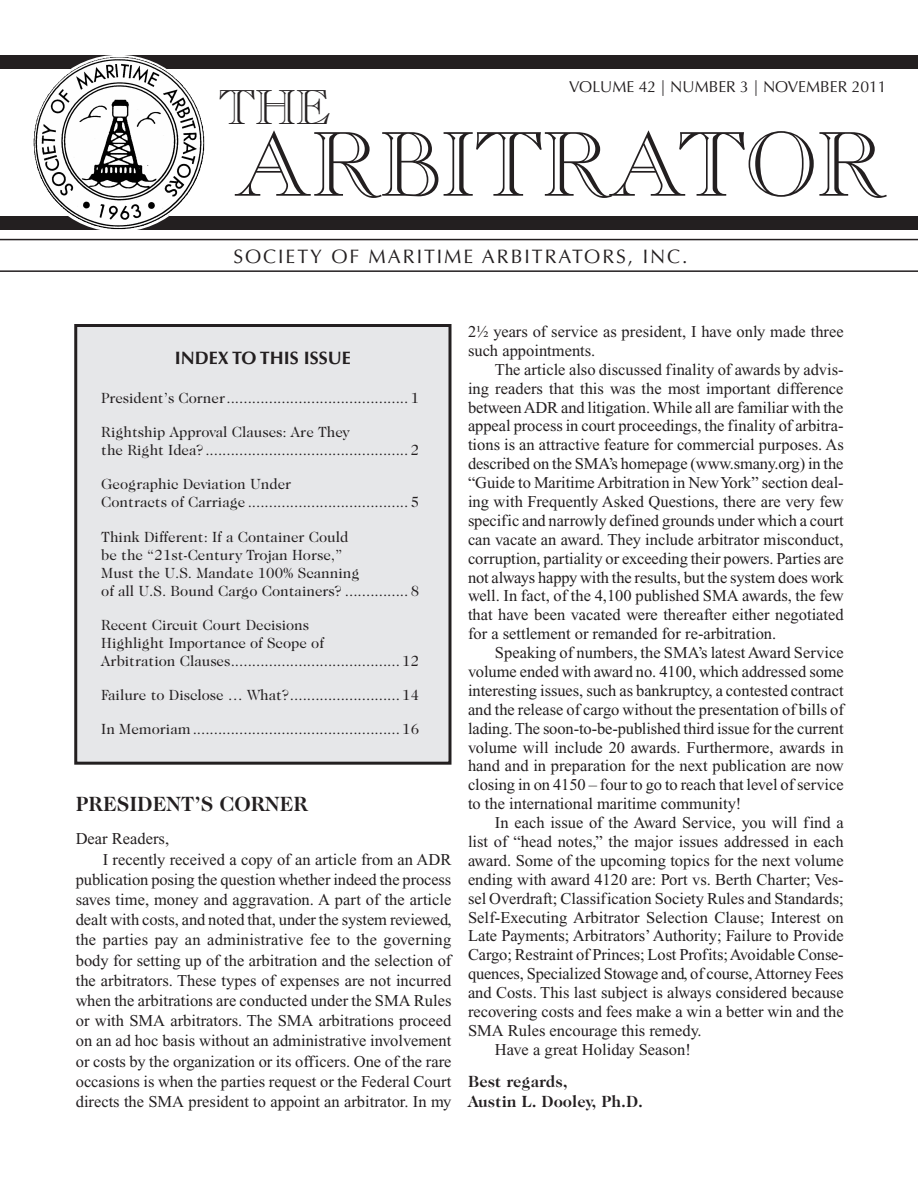
<style>
.page{position:relative;width:918px;height:1188px;background:#fff}
.page>*{position:absolute;margin:0;border:0;box-sizing:border-box;transform-origin:0 0}
.t1{font:90px "Caslon Openface BT";color:#231f20}
.t2{font:48px "Caslon Openface BT";color:#231f20}
.t3{font:700 21px "Caslon 224 IT Cby BT";color:#231f20}
.t4{font:19.5px "Optima";letter-spacing:.1em;color:#231f20}
.t5{font:700 18px "Optima";color:#231f20}
.t6{font:16.5px/18.9px "Times New Roman";color:#231f20;text-align:justify}
.t7{font:700 16.5px/19.5px "Caslon 224 IT Cby BT";color:#231f20}
.t8{font:15.75px "Optima";color:#231f20}
.t9{font:15px/18px "Caslon 224 IT Cby BT";color:#231f20}
</style>
<div class="page">
<div style="left:0;top:216px;width:918px;height:14px;background:#231f20"></div>
<hr style="left:0;top:239px;width:918px;height:1px;background:#231f20">
<hr style="left:0;top:270px;width:918px;height:2px;background:#231f20">
<div style="left:0;top:56px;width:918px;height:13px;background:#231f20"></div>
<svg style="left:30px;top:55px;width:177px;height:177px"></svg>
<img style="left:34px;top:57px;width:130px;height:172px">
<div style="left:76px;top:326px;width:374px;height:437px;background:#e6e7e9"></div>
<div style="left:74px;top:324px;width:378px;height:441px;border:3px solid #231f20"></div>
<h2 class="t2" style="left:219px;top:77px;width:113px">THE</h2>
<p class="t8" style="left:569px;top:78px;width:319px">VOLUME 42 | NUMBER 3 | NOVEMBER 2011</p>
<h1 class="t1" style="left:234px;top:109px;width:652px">ARBITRATOR</h1>
<p class="t4" style="left:233px;top:245px;width:456px">SOCIETY OF MARITIME ARBITRATORS, INC.</p>
<p class="t5" style="left:175px;top:348px;width:178px">INDEX TO THIS ISSUE</p>
<p class="t9" style="left:101px;top:389px;width:319px">President’s Corner........................................... 1</p>
<p class="t9" style="left:101px;top:423px;width:319px">Rightship Approval Clauses: Are They<br>the Right Idea? ................................................ 2</p>
<p class="t9" style="left:101px;top:475px;width:319px">Geographic Deviation Under<br>Contracts of Carriage ...................................... 5</p>
<p class="t9" style="left:101px;top:527px;width:319px">Think Different: If a Container Could<br>be the “21st-Century Trojan Horse,”<br>Must the U.S. Mandate 100% Scanning<br>of all U.S. Bound Cargo Containers? ............... 8</p>
<p class="t9" style="left:101px;top:615px;width:320px">Recent Circuit Court Decisions<br>Highlight Importance of Scope of<br>Arbitration Clauses........................................ 12</p>
<p class="t9" style="left:101px;top:686px;width:320px">Failure to Disclose … What?.......................... 14</p>
<p class="t9" style="left:101px;top:720px;width:320px">In Memoriam................................................. 16</p>
<p class="t3" style="left:76px;top:790px;width:234px">PRESIDENT’S CORNER</p>
<p class="t6" style="left:76px;top:830px;width:95px">Dear Readers,</p>
<p class="t6" style="left:103px;top:850px;width:350px">I recently received a copy of an article from an ADR</p>
<p class="t6" style="left:76px;top:870px;width:377px">publication posing the question whether indeed the process</p>
<p class="t6" style="left:76px;top:890px;width:377px">saves time, money and aggravation. A part of the article</p>
<p class="t6" style="left:76px;top:910px;width:377px">dealt with costs, and noted that, under the system reviewed,</p>
<p class="t6" style="left:76px;top:930px;width:377px">the parties pay an administrative fee to the governing</p>
<p class="t6" style="left:76px;top:951px;width:377px">body for setting up of the arbitration and the selection of</p>
<p class="t6" style="left:76px;top:971px;width:377px">the arbitrators. These types of expenses are not incurred</p>
<p class="t6" style="left:76px;top:991px;width:377px">when the arbitrations are conducted under the SMA Rules</p>
<p class="t6" style="left:76px;top:1011px;width:377px">or with SMA arbitrators. The SMA arbitrations proceed</p>
<p class="t6" style="left:76px;top:1031px;width:377px">on an ad hoc basis without an administrative involvement</p>
<p class="t6" style="left:76px;top:1052px;width:377px">or costs by the organization or its officers. One of the rare</p>
<p class="t6" style="left:76px;top:1072px;width:377px">occasions is when the parties request or the Federal Court</p>
<p class="t6" style="left:76px;top:1092px;width:377px">directs the SMA president to appoint an arbitrator. In my</p>
<p class="t6" style="left:468px;top:322px;width:377px">2½ years of service as president, I have only made three such appointments.</p>
<p class="t6" style="left:468px;top:360px;width:377px;text-indent:27px">The article also discussed finality of awards by advis&shy;ing readers that this was the most important difference between ADR and litigation. While all are familiar with the appeal process in court proceedings, the finality of arbitra&shy;tions is an attractive feature for commercial purposes. As described on the SMA’s homepage (www.smany.org) in the “Guide to Maritime Arbitration in New York” section deal&shy;ing with Frequently Asked Questions, there are very few specific and narrowly defined grounds under which a court can vacate an award. They include arbitrator misconduct, corruption, partiality or exceeding their powers. Parties are not always happy with the results, but the system does work well. In fact, of the 4,100 published SMA awards, the few that have been vacated were thereafter either negotiated for a settlement or remanded for re-arbitration.</p>
<p class="t6" style="left:468px;top:643px;width:377px;text-indent:27px">Speaking of numbers, the SMA’s latest Award Service volume ended with award no. 4100, which addressed some interesting issues, such as bankruptcy, a contested contract and the release of cargo without the presentation of bills of lading. The soon-to-be-published third issue for the current volume will include 20 awards. Furthermore, awards in hand and in preparation for the next publication are now closing in on 4150 – four to go to reach that level of service to the international maritime community!</p>
<p class="t6" style="left:495px;top:813px;width:350px">In each issue of the Award Service, you will find a</p>
<p class="t6" style="left:468px;top:832px;width:377px">list of “head notes,” the major issues addressed in each</p>
<p class="t6" style="left:468px;top:851px;width:377px">award. Some of the upcoming topics for the next volume</p>
<p class="t6" style="left:468px;top:870px;width:377px">ending with award 4120 are: Port vs. Berth Charter; Ves-</p>
<p class="t6" style="left:468px;top:889px;width:377px">sel Overdraft; Classification Society Rules and Standards;</p>
<p class="t6" style="left:468px;top:908px;width:377px">Self-Executing Arbitrator Selection Clause; Interest on</p>
<p class="t6" style="left:468px;top:927px;width:377px">Late Payments; Arbitrators’ Authority; Failure to Provide</p>
<p class="t6" style="left:468px;top:945px;width:377px">Cargo; Restraint of Princes; Lost Profits; Avoidable Conse-</p>
<p class="t6" style="left:468px;top:964px;width:377px">quences, Specialized Stowage and, of course, Attorney Fees</p>
<p class="t6" style="left:468px;top:983px;width:377px">and Costs. This last subject is always considered because</p>
<p class="t6" style="left:468px;top:1002px;width:377px">recovering costs and fees make a win a better win and the</p>
<p class="t6" style="left:468px;top:1021px;width:235px">SMA Rules encourage this remedy.</p>
<p class="t6" style="left:495px;top:1040px;width:197px">Have a great Holiday Season!</p>
<p class="t7" style="left:468px;top:1072px;width:177px">Best regards,<br>Austin L. Dooley, Ph.D.</p>
</div>
